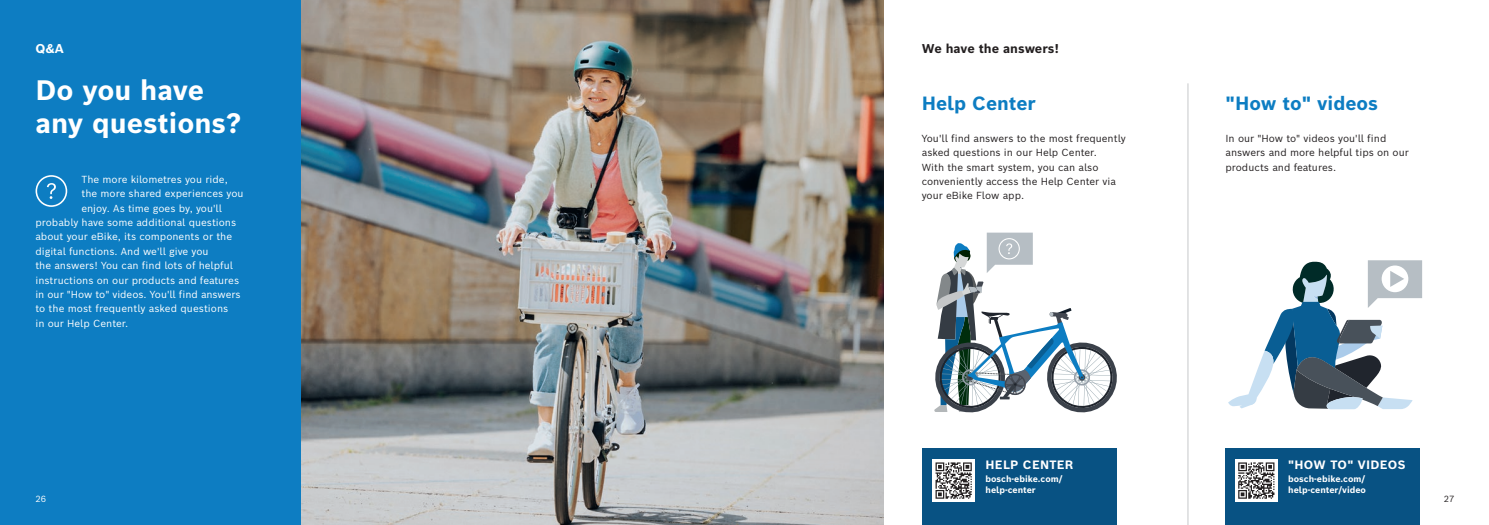
<style>
.page{position:relative;width:1489px;height:525px;background:#fff}
.page>*{position:absolute;margin:0;border:0;box-sizing:border-box;transform-origin:0 0}
.t1{font:700 27.5px/32.5px "Bosch Sans";color:#fff}
.t2{font:700 18.75px "Bosch Sans";color:#0d7dc2}
.t3{font:700 12.5px "Bosch Sans";color:#231f20}
.t4{font:700 12.5px "Bosch Sans";color:#fff}
.t5{font:700 11.88px "Bosch Sans";letter-spacing:.025em;color:#fff}
.t6{font:10px "Bosch Sans";color:#fff}
.t7{font:10px/14.4px "Bosch Sans";color:#231f20}
.t8{font:700 8.75px/11.2px "Bosch Sans";color:#fff}
.t9{font:8.75px "Bosch Sans";color:#fff}
.t10{font:8.75px "Bosch Sans";color:#231f20}
</style>
<div class="page">
<div style="left:0;top:0;width:301px;height:524px;background:#0d7dc2"></div>
<img style="left:301px;top:0;width:582px;height:524px">
<svg style="left:1228px;top:260px;width:193px;height:149px"></svg>
<svg style="left:934px;top:232px;width:182px;height:180px"></svg>
<div style="left:921px;top:448px;width:195px;height:76px;background:#085283"></div>
<div style="left:1225px;top:448px;width:195px;height:76px;background:#085283"></div>
<hr style="left:1187px;top:83px;width:1px;height:441px;background:#c7c8ca">
<svg style="left:36px;top:175px;width:31px;height:32px"></svg>
<div style="left:932px;top:459px;width:42px;height:42px;background:linear-gradient(to right,#fff,#fff)"></div>
<svg style="left:935px;top:462px;width:36px;height:36px"></svg>
<svg style="left:1235px;top:459px;width:42px;height:42px"></svg>
<svg style="left:1238px;top:462px;width:36px;height:36px"></svg>
<p class="t4" style="left:35px;top:40px;width:30px">Q&amp;A</p>
<h1 class="t1" style="left:35px;top:73px;width:207px">Do you have any questions?</h1>
<p class="t6" style="left:81px;top:172px;width:148px">The more kilometres you ride,</p>
<p class="t6" style="left:81px;top:187px;width:164px">the more shared experiences you</p>
<p class="t6" style="left:81px;top:201px;width:142px">enjoy. As time goes by, you'll</p>
<p class="t6" style="left:35px;top:215px;width:202px">probably have some additional questions</p>
<p class="t6" style="left:35px;top:230px;width:198px">about your eBike, its components or the</p>
<p class="t6" style="left:35px;top:244px;width:175px">digital functions. And we'll give you</p>
<p class="t6" style="left:35px;top:259px;width:199px">the answers! You can find lots of helpful</p>
<p class="t6" style="left:35px;top:273px;width:205px">instructions on our products and features</p>
<p class="t6" style="left:35px;top:287px;width:207px">in our "How to" videos. You'll find answers</p>
<p class="t6" style="left:35px;top:302px;width:194px">to the most frequently asked questions</p>
<p class="t6" style="left:35px;top:316px;width:94px">in our Help Center.</p>
<p class="t3" style="left:921px;top:40px;width:139px">We have the answers!</p>
<h2 class="t2" style="left:921px;top:90px;width:115px">Help Center</h2>
<p class="t7" style="left:921px;top:131px;width:205px">You'll find answers to the most frequently asked questions in our Help Center.<br>With the smart system, you can also conveniently access the Help Center via your eBike Flow app.</p>
<h2 class="t2" style="left:1225px;top:90px;width:154px">"How to" videos</h2>
<p class="t7" style="left:1225px;top:131px;width:185px">In our "How to" videos you'll find answers and more helpful tips on our products and features.</p>
<p class="t5" style="left:985px;top:456px;width:89px">HELP CENTER</p>
<p class="t8" style="left:985px;top:472px;width:79px">bosch-ebike.com/ help-center</p>
<p class="t5" style="left:1288px;top:456px;width:119px">"HOW TO" VIDEOS</p>
<p class="t8" style="left:1288px;top:472px;width:79px">bosch-ebike.com/ help-center/video</p>
<p class="t9" style="left:35px;top:492px;width:12px">26</p>
<p class="t10" style="left:1443px;top:492px;width:12px">27</p>
</div>
